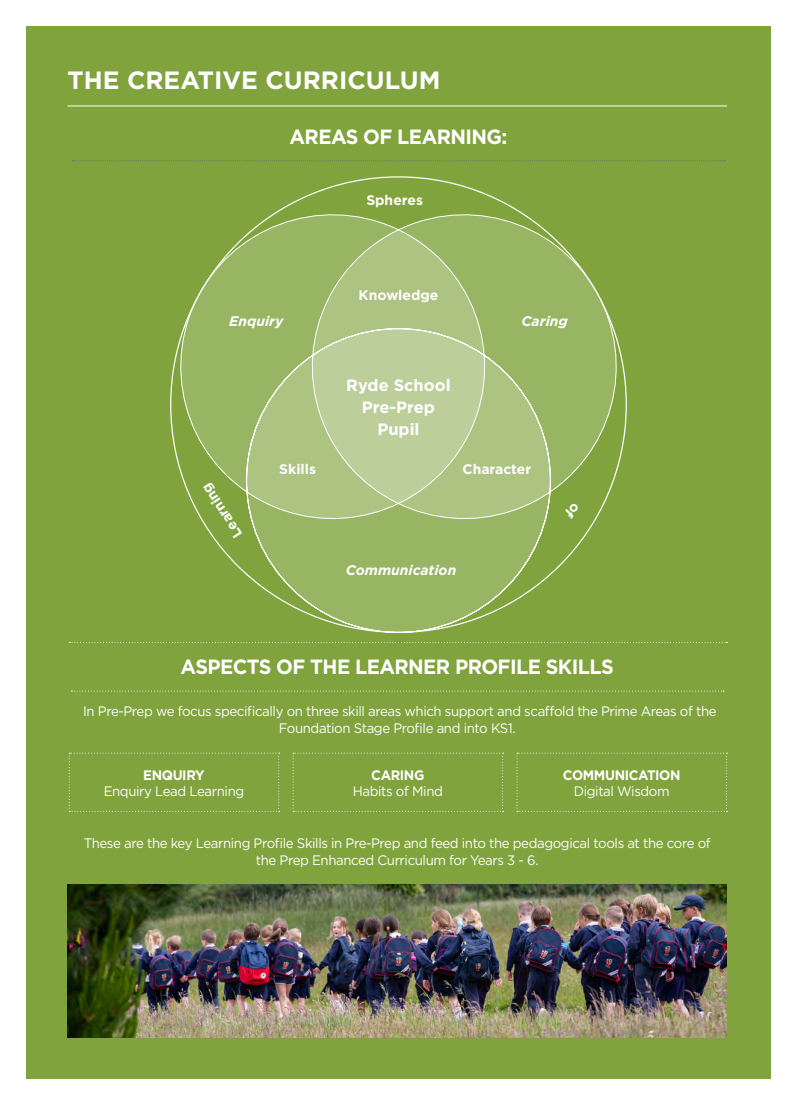
<style>
.page{position:relative;width:797px;height:1105px;background:#fff}
.page>*{position:absolute;margin:0;border:0;box-sizing:border-box;transform-origin:0 0}
.t1{font:700 25px "Gotham";color:#fff}
.t2{font:700 20.62px "Gotham";letter-spacing:-.03em;color:#fff;scale:.96 1}
.t3{font:700 16.38px/21.9px "Gotham";color:#fff;text-align:center}
.t4{font:700 13.88px "Gotham";color:#fff}
.t5{font:italic 700 13.88px "Gotham";color:#fff}
.t6{font:13.75px/16.5px "Gotham";letter-spacing:-.03em;color:#fff;text-align:center;scale:.96 1}
.t7{font:700 13.75px "Gotham";letter-spacing:-.03em;color:#fff;scale:.96 1}
</style>
<div class="page">
<div style="left:26px;top:26px;width:744px;height:1053px;background:#80a33d"></div>
<hr style="left:68px;top:106px;width:659px;height:1px;background:#fff">
<svg style="left:69px;top:642px;width:658px;height:1px"></svg>
<svg style="left:71px;top:691px;width:653px;height:1px"></svg>
<svg style="left:69px;top:753px;width:211px;height:59px"></svg>
<svg style="left:293px;top:753px;width:210px;height:59px"></svg>
<svg style="left:516px;top:753px;width:211px;height:59px"></svg>
<img style="left:68px;top:884px;width:658px;height:153px">
<svg style="left:73px;top:161px;width:652px;height:1px"></svg>
<svg style="left:170px;top:193px;width:457px;height:440px"></svg>
<svg style="left:564px;top:502px;width:15px;height:17px"></svg>
<p class="t1" style="left:68px;top:63px;width:374px">THE CREATIVE CURRICULUM</p>
<p class="t2" style="left:289px;top:123px;width:228px">AREAS OF LEARNING:</p>
<p class="t4" style="left:366px;top:191px;width:58px">Spheres</p>
<p class="t4" style="left:358px;top:286px;width:81px">Knowledge</p>
<p class="t5" style="left:229px;top:312px;width:56px">Enquiry</p>
<p class="t5" style="left:521px;top:312px;width:48px">Caring</p>
<p class="t4" style="left:231px;top:541px;width:64px;rotate:-123deg">Learning</p>
<p class="t4" style="left:279px;top:460px;width:38px">Skills</p>
<p class="t3" style="left:346px;top:374px;width:106px">Ryde School<br>Pre-Prep<br>Pupil</p>
<p class="t4" style="left:462px;top:460px;width:70px">Character</p>
<p class="t5" style="left:346px;top:561px;width:112px">Communication</p>
<p class="t2" style="left:181px;top:653px;width:453px">ASPECTS OF THE LEARNER PROFILE SKILLS</p>
<p class="t6" style="left:83px;top:703px;width:661px">In Pre-Prep we focus specifically on three skill areas which support and scaffold the Prime Areas of the<br>Foundation Stage Profile and into KS1.</p>
<p class="t7" style="left:143px;top:765px;width:65px">ENQUIRY</p>
<p class="t6" style="left:104px;top:783px;width:148px">Enquiry Lead Learning</p>
<p class="t7" style="left:371px;top:765px;width:57px">CARING</p>
<p class="t6" style="left:353px;top:782px;width:95px">Habits of Mind</p>
<p class="t7" style="left:563px;top:765px;width:124px">COMMUNICATION</p>
<p class="t6" style="left:574px;top:782px;width:101px">Digital Wisdom</p>
<p class="t6" style="left:84px;top:835px;width:654px">These are the key Learning Profile Skills in Pre-Prep and feed into the pedagogical tools at the core of</p>
<p class="t6" style="left:256px;top:851px;width:296px">the Prep Enhanced Curriculum for Years 3 - 6.</p>
</div>
